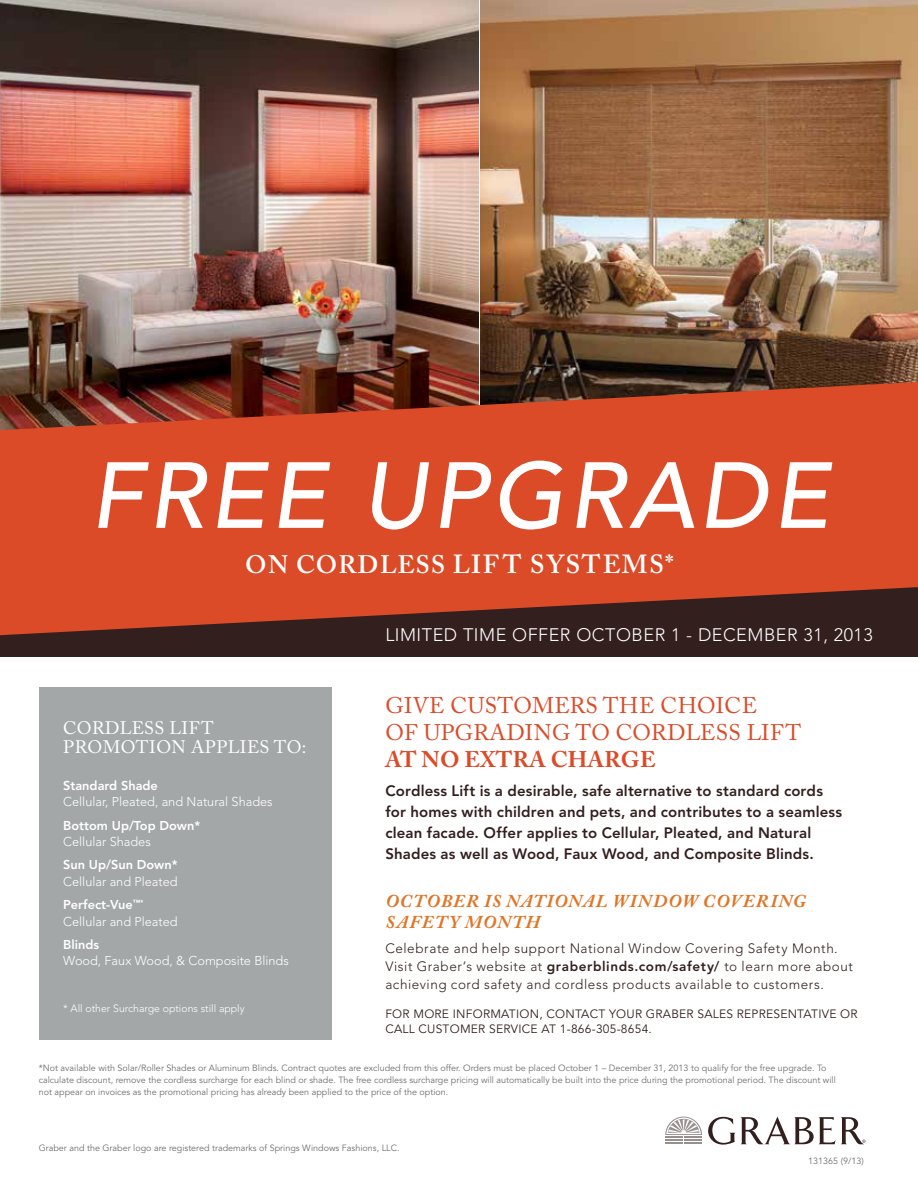
<style>
.page{position:relative;width:918px;height:1188px;background:#fff}
.page>*{position:absolute;margin:0;border:0;box-sizing:border-box;transform-origin:0 0}
.t1{font:italic 500 92.7px "Avenir LT Std";letter-spacing:.05em;color:#fff}
.t2{font:600 25.95px "Adobe Caslon Pro";letter-spacing:.065em;color:#fff}
.t3{font:22.5px "Adobe Caslon Pro";letter-spacing:.015em;color:#dc4b28}
.t4{font:700 22.5px "Adobe Caslon Pro";letter-spacing:.015em;color:#dc4b28}
.t5{font:italic 700 18px/21px "Adobe Caslon Pro";letter-spacing:.06em;color:#df7627}
.t6{font:300 18px "Avenir LT Std";letter-spacing:.03em;color:#fff}
.t7{font:18px/19.5px "Adobe Caslon Pro";letter-spacing:.025em;color:#fff}
.t8{font:800 15px/21px "Avenir LT Std";letter-spacing:.01em;color:#331f1e}
.t9{font:300 13.5px/18px "Avenir LT Std";letter-spacing:.04em;color:#331f1e}
.t10{font:300 12.75px/23.2px "Avenir LT Std";color:#fff}
.t11{font:800 12.75px "Avenir LT Std";color:#fff}
.t12{font:12px/15px "Avenir LT Std";letter-spacing:.02em;color:#331f1e}
.t13{font:300 10.5px "Avenir LT Std";color:#fff}
.t14{font:9px/12px "Avenir LT Std";color:#6d6e71}
.s1{font-size:25.2px}
.s2{font-weight:800}
</style>
<div class="page">
<div style="left:0;top:564px;width:918px;height:93px;background:#331f1e"></div>
<div style="left:39px;top:687px;width:293px;height:353px;background:#a4a7a8"></div>
<img style="left:0;top:0;width:478px;height:382px">
<img style="left:481px;top:0;width:437px;height:382px">
<svg style="left:0;top:382px;width:918px;height:253px;background:#c04326"></svg>
<svg style="left:708px;top:1117px;width:27px;height:28px"></svg>
<svg style="left:665px;top:1117px;width:37px;height:27px"></svg>
<svg style="left:741px;top:1117px;width:124px;height:27px"></svg>
<h1 class="t1" style="left:90px;top:442px;width:741px">FREE UPGRADE</h1>
<h2 class="t2" style="left:245px;top:549px;width:430px"><span class="s1">ON CORDLESS</span> LIFT SYSTEMS*</h2>
<h3 class="t6" style="left:385px;top:625px;width:489px">lim ited tim e offer october 1 - Decemb er 31, 2013</h3>
<h3 class="t3" style="left:386px;top:692px;width:117px">GIVE CUSTOMERS</h3>
<h3 class="t3" style="left:603px;top:692px;width:110px">THE CHOICE</h3>
<h3 class="t3" style="left:386px;top:719px;width:73px">OF UPGRADING</h3>
<h3 class="t3" style="left:576px;top:719px;width:74px">TO CORDLESS</h3>
<h3 class="t3" style="left:747px;top:719px;width:29px">LIFT</h3>
<h3 class="t4" style="left:386px;top:746px;width:272px">AT NO EXTRA CHARGE</h3>
<h3 class="t7" style="left:63px;top:718px;width:245px">CORDLESS LIFT<br>PROMOTION APPLIES TO:</h3>
<h3 class="t11" style="left:63px;top:778px;width:96px">Standard Shade</h3>
<h3 class="t10" style="left:63px;top:790px;width:211px">Cellular, Pleated, and Natural Shades</h3>
<h3 class="t11" style="left:63px;top:818px;width:139px">Bottom Up/Top Down*</h3>
<h3 class="t10" style="left:63px;top:830px;width:89px">Cellular Shades</h3>
<h3 class="t11" style="left:63px;top:857px;width:116px">Sun Up/Sun Down*</h3>
<h3 class="t10" style="left:63px;top:870px;width:116px">Cellular and Pleated<br><span class="s2">Perfect-Vue</span><sup>™*</sup></h3>
<h3 class="t10" style="left:63px;top:910px;width:116px">Cellular and Pleated</h3>
<h3 class="t11" style="left:63px;top:937px;width:37px">Blinds</h3>
<h3 class="t10" style="left:63px;top:949px;width:227px">Wood, Faux Wood, &amp; Composite Blinds</h3>
<p class="t13" style="left:63px;top:1002px;width:183px">* All other Surcharge options still apply</p>
<p class="t8" style="left:385px;top:780px;width:458px">Cordless Lift is a desirable, safe alternative to standard cords for homes with children and pets, and contributes to a seamless clean facade. Offer applies to Cellular, Pleated, and Natural Shades as well as Wood, Faux Wood, and Composite Blinds.</p>
<h3 class="t5" style="left:385px;top:891px;width:422px">OCTOBER IS NATIONAL WINDOW COVERING<br>SAFETY MONTH</h3>
<h3 class="t9" style="left:385px;top:939px;width:469px">Celebrate and help support National Window Covering Safety Month.<br>Visit Graber’s website at <span class="s2">graberblinds.com/safety/</span> to learn more about achieving cord safety and cordless products available to customers.</h3>
<h3 class="t12" style="left:385px;top:1006px;width:474px">For more information, contact your Graber sales representative or call Customer Service at 1-866-305-8654.</h3>
<p class="t14" style="left:39px;top:1062px;width:799px">*Not available with Solar/Roller Shades or Aluminum B linds. Contract quotes are excluded from this offer. Orders must be placed October 1 – December 31, 2013 to qualify for the free upgrade. To calculate discount, remove the cordless surcharge for each blind or shade. The free cordless surcharge pricing will automatically be built into the price during the promotional period. The discount will not appear on invoices as the promotional pricing has already been applied to the price of the option.</p>
<p class="t14" style="left:39px;top:1143px;width:362px">Graber and the Graber logo are registered trademarks of Springs Windows Fashions, LLC.</p>
<p class="t14" style="left:808px;top:1156px;width:57px">131365 (9/13)</p>
</div>
